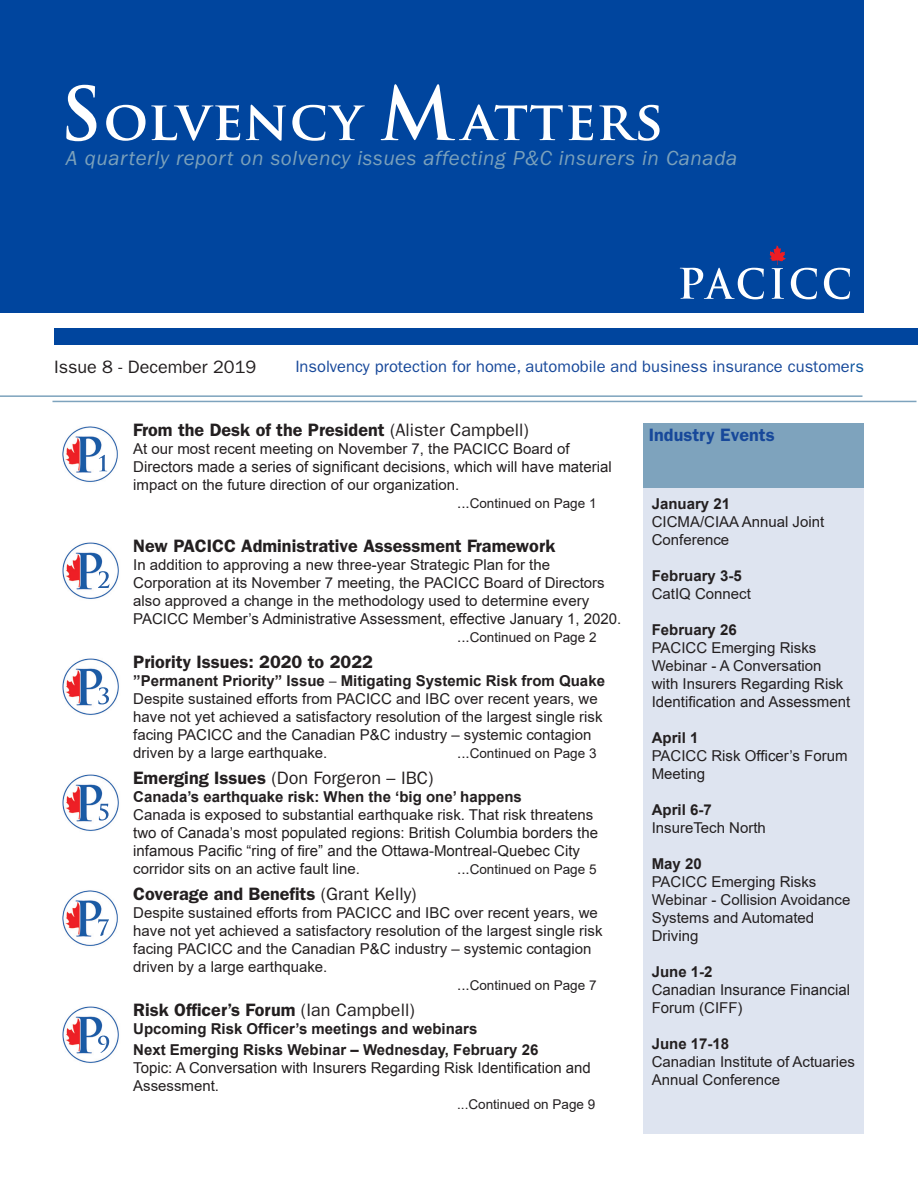
<style>
.page{position:relative;width:918px;height:1188px;background:#fff}
.page>*{position:absolute;margin:0;border:0;box-sizing:border-box;transform-origin:0 0}
.t1{font:700 54px "Trajan Pro";letter-spacing:.01em;color:#fff}
.t2{font:italic 21px "ITC Franklin Gothic Std";letter-spacing:.025em;color:#7ba1bb}
.t3{font:600 18px "ITC Franklin Gothic Std";color:#231f20}
.t4{font:18px "ITC Franklin Gothic Std";color:#231f20}
.t5{font:600 18px "ITC Franklin Gothic Std";color:#17489a}
.t6{font:16.5px "ITC Franklin Gothic Std";color:#17489a}
.t7{font:15px/18px "Arial";color:#231f20}
.t8{font:700 15px/21px "Arial";color:#231f20}
.t9{font:13.5px "Arial";color:#231f20}
.s1{font-size:72px}
.s2{color:#0a549f}
.s3{font-weight:400}
.s4{font-size:15px}
.s5{font-family:"ITC Franklin Gothic Std";font-weight:400}
.s6{font-weight:600}
</style>
<div class="page">
<div style="left:54px;top:328px;width:864px;height:17px;background:#00459e"></div>
<hr style="left:0;top:395px;width:862px;height:2px;background:#7da3bd">
<hr style="left:52px;top:401px;width:864px;height:1px;background:#7da3bd">
<div style="left:643px;top:487px;width:220px;height:647px;background:#dee4f0"></div>
<div style="left:0;top:0;width:863px;height:313px;background:#00459e"></div>
<svg style="left:680px;top:245px;width:137px;height:54px"></svg>
<svg style="left:824px;top:268px;width:26px;height:31px"></svg>
<img style="left:62px;top:426px;width:56px;height:56px">
<img style="left:62px;top:542px;width:57px;height:57px">
<img style="left:62px;top:658px;width:57px;height:57px">
<img style="left:62px;top:774px;width:57px;height:57px">
<img style="left:62px;top:890px;width:56px;height:56px">
<img style="left:62px;top:1006px;width:57px;height:57px">
<div style="left:643px;top:423px;width:220px;height:64px;background:#7ea3bd"></div>
<h1 class="t1" style="left:60px;top:87px;width:605px"><span class="s1">S</span>olvency <span class="s1">M</span>atters</h1>
<p class="t2" style="left:66px;top:146px;width:673px">A quarterly report on solvency issues affecting P&amp;C insurers in Canada</p>
<p class="t4" style="left:54px;top:357px;width:204px">Issue 8 - December 2019</p>
<h2 class="t6" style="left:295px;top:357px;width:570px">Insolvency protection for home, automobile and business insurance custome<span class="s2">rs</span></h2>
<h3 class="t3" style="left:133px;top:419px;width:397px">From the Desk of the President <span class="s3">(Alister Campbell)</span></h3>
<p class="t7" style="left:133px;top:439px;width:480px">At our most recent meeting on November 7, the PACICC Board of<br>Directors made a series of significant decisions, which will have material impact on the future direction of our organization.</p>
<p class="t9" style="left:457px;top:494px;width:141px"><span class="s4">...</span>Continued on Page 1</p>
<h3 class="t3" style="left:133px;top:535px;width:424px">New PACICC Administrative Assessment Framework</h3>
<p class="t7" style="left:133px;top:556px;width:490px">In addition to approving a new three-year Strategic Plan for the Corporation at its November 7 meeting, the PACICC Board of Directors also approved a change in the methodology used to determine every PACICC Member’s Administrative Assessment, effective January 1, 2020.</p>
<h3 class="t3" style="left:133px;top:651px;width:241px">Priority Issues: 2020 to 2022</h3>
<p class="t8" style="left:133px;top:670px;width:473px">”Permanent Priority” Issue <span class="s5">–</span> Mitigating Systemic Risk from Quake</p>
<p class="t7" style="left:133px;top:690px;width:471px">Despite sustained efforts from PACICC and IBC over recent years, we have not yet achieved a satisfactory resolution of the largest single risk facing PACICC and the Canadian P&amp;C industry – systemic contagion driven by a large earthquake.</p>
<h3 class="t4" style="left:133px;top:767px;width:302px"><span class="s6">Emerging Issues</span> (Don Forgeron – IBC)</h3>
<p class="t8" style="left:133px;top:787px;width:390px">Canada’s earthquake risk: When the ‘big one’ happens</p>
<p class="t7" style="left:133px;top:806px;width:466px">Canada is exposed to substantial earthquake risk. That risk threatens two of Canada’s most populated regions: British Columbia borders the infamous Pacific “ring of fire” and the Ottawa-Montreal-Quebec City corridor sits on an active fault line.</p>
<h3 class="t3" style="left:133px;top:883px;width:285px">Coverage and Benefits <span class="s3">(Grant Kelly)</span></h3>
<p class="t7" style="left:133px;top:904px;width:471px">Despite sustained efforts from PACICC and IBC over recent years, we have not yet achieved a satisfactory resolution of the largest single risk facing PACICC and the Canadian P&amp;C industry – systemic contagion driven by a large earthquake.</p>
<h3 class="t3" style="left:133px;top:999px;width:283px">Risk Officer’s Forum <span class="s3">(Ian Campbell)</span></h3>
<p class="t8" style="left:133px;top:1019px;width:407px">Upcoming Risk Officer’s meetings and webinars<br>Next Emerging Risks Webinar – Wednesday, February 26</p>
<p class="t7" style="left:133px;top:1059px;width:459px">Topic: A Conversation with Insurers Regarding Risk Identification and<br>Assessment.</p>
<p class="t9" style="left:457px;top:628px;width:141px"><span class="s4">...</span>Continued on Page 2</p>
<p class="t9" style="left:457px;top:744px;width:141px"><span class="s4">...</span>Continued on Page 3</p>
<p class="t9" style="left:457px;top:860px;width:141px"><span class="s4">...</span>Continued on Page 5</p>
<p class="t9" style="left:457px;top:976px;width:141px"><span class="s4">...</span>Continued on Page 7</p>
<p class="t9" style="left:457px;top:1095px;width:140px">...Continued on Page 9</p>
<p class="t5" style="left:649px;top:424px;width:127px">Industry Events</p>
<p class="t8" style="left:652px;top:494px;width:80px">January 21</p>
<p class="t7" style="left:652px;top:513px;width:174px">CICMA/CIAA Annual Joint<br>Conference</p>
<p class="t8" style="left:652px;top:566px;width:92px">February 3-5</p>
<p class="t7" style="left:652px;top:585px;width:101px">CatIQ Connect</p>
<p class="t8" style="left:652px;top:620px;width:87px">February 26</p>
<p class="t7" style="left:652px;top:639px;width:200px">PACICC Emerging Risks<br>Webinar - A Conversation with Insurers Regarding Risk<br>Identification and Assessment</p>
<p class="t8" style="left:652px;top:728px;width:48px">April 1</p>
<p class="t7" style="left:652px;top:747px;width:197px">PACICC Risk Officer’s Forum<br>Meeting</p>
<p class="t8" style="left:652px;top:800px;width:62px">April 6-7</p>
<p class="t7" style="left:652px;top:819px;width:116px">InsureTech North</p>
<p class="t8" style="left:652px;top:854px;width:52px">May 20</p>
<p class="t7" style="left:652px;top:873px;width:200px">PACICC Emerging Risks<br>Webinar - Collision Avoidance<br>Systems and Automated<br>Driving</p>
<p class="t8" style="left:652px;top:962px;width:62px">June 1-2</p>
<p class="t7" style="left:652px;top:981px;width:200px">Canadian Insurance Financial<br>Forum (CIFF)</p>
<p class="t8" style="left:652px;top:1034px;width:79px">June 17-18</p>
<p class="t7" style="left:652px;top:1053px;width:205px">Canadian Institute of Actuaries<br>Annual Conference</p>
</div>
